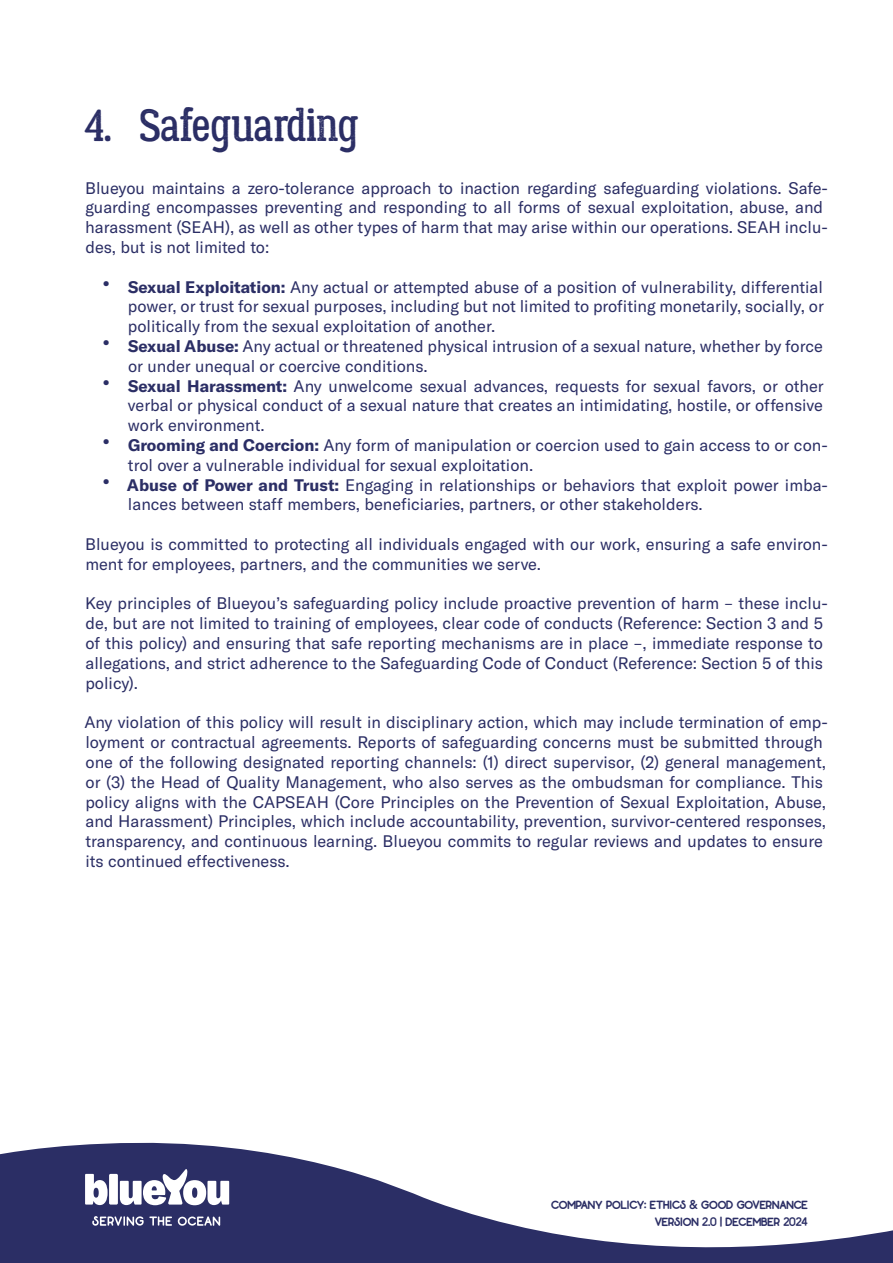
<style>
.page{position:relative;width:893px;height:1263px;background:#fff}
.page>*{position:absolute;margin:0;border:0;box-sizing:border-box;transform-origin:0 0}
.t1{font:45px "Lumberjack Rough";letter-spacing:-.025em;color:#2b2e65}
.t2{font:16.5px/19.8px "GT America";color:#2b2e65}
.t3{font:12px/16.5px "Restless Youth Sans";letter-spacing:-.01em;color:#2b2e65;text-align:right}
.s1{font-size:27px}
.s2{font-weight:700}
</style>
<div class="page">
<svg style="left:0;top:1142px;width:893px;height:121px;fill:#2b2e65"></svg>
<svg style="left:85px;top:1174px;width:23px;height:31px"></svg>
<div style="left:109px;top:1174px;width:9px;height:30px;background:#fff;border-radius:2px"></div>
<svg style="left:120px;top:1169px;width:109px;height:36px"></svg>
<svg style="left:92px;top:1216px;width:80px;height:10px"></svg>
<svg style="left:178px;top:1216px;width:42px;height:10px"></svg>
<h1 class="t1" style="left:85px;top:98px;width:276px">4. Safeguarding</h1>
<p class="t2" style="left:85px;top:178px;width:744px">Blueyou maintains a zero-tolerance approach to inaction regarding safeguarding violations. Safe&shy;guarding encompasses preventing and responding to all forms of sexual exploitation, abuse, and harassment (SEAH), as well as other types of harm that may arise within our operations. SEAH inclu&shy;des, but is not limited to:</p>
<p class="t2" style="left:128px;top:277px;width:697px;text-align:justify;text-indent:-26px"><span class="s1">•</span> <span class="s2">Sexual Exploitation:</span> Any actual or attempted abuse of a position of vulnerability, differential power, or trust for sexual purposes, including but not limited to profiting monetarily, socially, or politically from the sexual exploitation of another.</p>
<p class="t2" style="left:128px;top:336px;width:696px;text-indent:-26px"><span class="s1">•</span> <span class="s2">Sexual Abuse:</span> Any actual or threatened physical intrusion of a sexual nature, whether by force or under unequal or coercive conditions.</p>
<p class="t2" style="left:128px;top:376px;width:697px;text-align:justify;text-indent:-26px"><span class="s1">•</span> <span class="s2">Sexual Harassment:</span> Any unwelcome sexual advances, requests for sexual favors, or other verbal or physical conduct of a sexual nature that creates an intimidating, hostile, or offensive work environment.</p>
<p class="t2" style="left:128px;top:435px;width:701px;text-indent:-26px"><span class="s1">•</span> <span class="s2">Grooming and Coercion:</span> Any form of manipulation or coercion used to gain access to or con&shy;trol over a vulnerable individual for sexual exploitation.</p>
<p class="t2" style="left:128px;top:475px;width:701px;text-indent:-26px"><span class="s1">•</span> <span class="s2">Abuse of Power and Trust:</span> Engaging in relationships or behaviors that exploit power imba&shy;lances between staff members, beneficiaries, partners, or other stakeholders.</p>
<p class="t2" style="left:85px;top:534px;width:744px">Blueyou is committed to protecting all individuals engaged with our work, ensuring a safe environ&shy;ment for employees, partners, and the communities we serve.</p>
<p class="t2" style="left:85px;top:594px;width:744px">Key principles of Blueyou’s safeguarding policy include proactive prevention of harm – these inclu&shy;de, but are not limited to training of employees, clear code of conducts (Reference: Section 3 and 5 of this policy) and ensuring that safe reporting mechanisms are in place –, immediate response to allegations, and strict adherence to the Safeguarding Code of Conduct (Reference: Section 5 of this policy).</p>
<p class="t2" style="left:84px;top:712px;width:745px">Any violation of this policy will result in disciplinary action, which may include termination of emp&shy;loyment or contractual agreements. Reports of safeguarding concerns must be submitted through one of the following designated reporting channels: (1) direct supervisor, (2) general management, or (3) the Head of Quality Management, who also serves as the ombudsman for compliance. This policy aligns with the CAPSEAH (Core Principles on the Prevention of Sexual Exploitation, Abuse, and Harassment) Principles, which include accountability, prevention, survivor-centered responses, transparency, and continuous learning. Blueyou commits to regular reviews and updates to ensure its continued effectiveness.</p>
<p class="t3" style="left:551px;top:1196px;width:258px">COMPANY POLICY: ETHICS &amp; GOOD GOVERNANCE<br>VERSION 2.0 | DECEMBER 2024</p>
</div>
